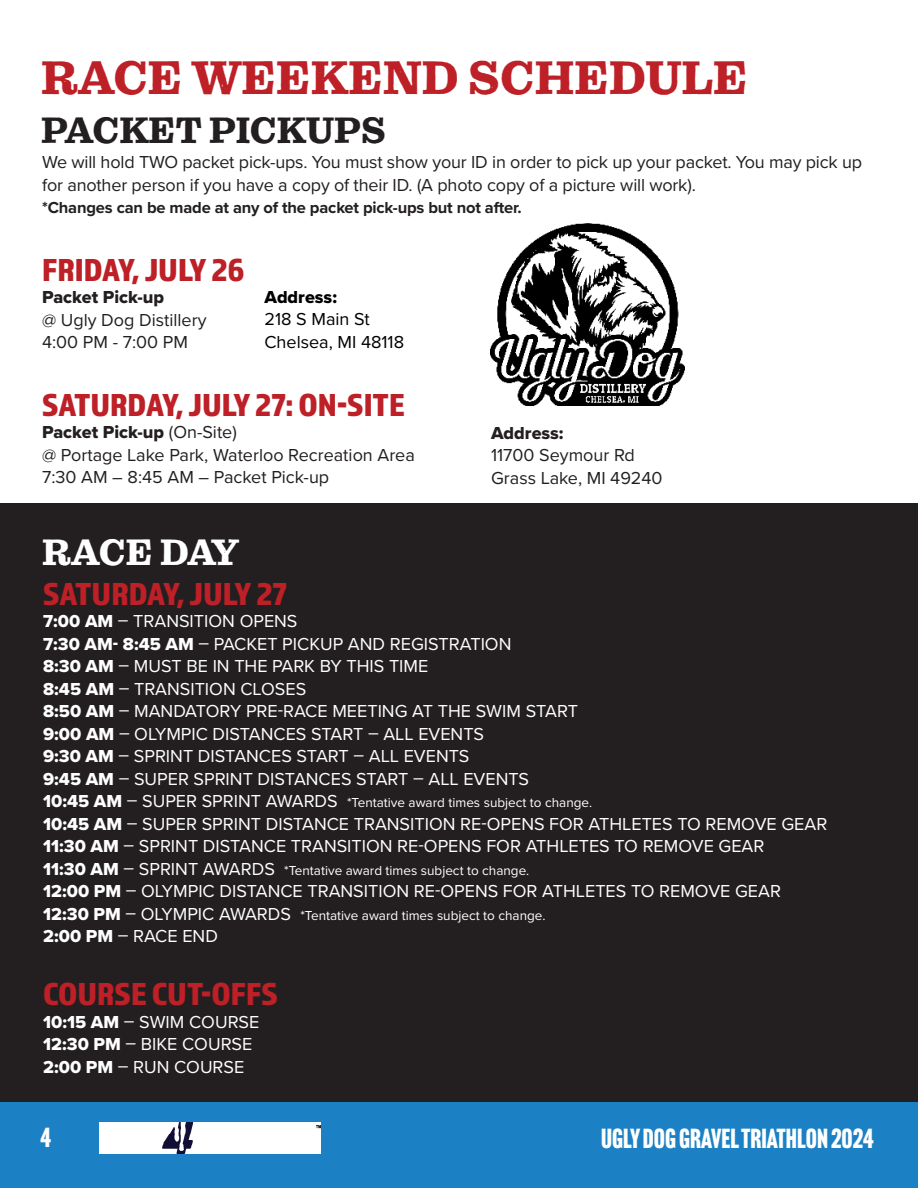
<style>
.page{position:relative;width:918px;height:1188px;background:#fff}
.page>*{position:absolute;margin:0;border:0;box-sizing:border-box;transform-origin:0 0}
.t1{font:48px "Pulpo Rust 100";color:#bd2026}
.t2{font:37.5px "Pulpo Rust 100";color:#231f20}
.t3{font:37.5px "Pulpo Rust 100";letter-spacing:-.02em;color:#fff}
.t4{font:33px "Almaq Refined";color:#bd2026}
.t5{font:27px "Headline Gothic ATF";color:#fff}
.Hyphenated{font:18px "Proxima Nova";color:#fff}
.Hyphenated-2{font:18px/22.5px "Proxima Nova";letter-spacing:-.01em;color:#231f20}
.Hyphenated-3{font:18px "Proxima Nova Extrabld";color:#231f20}
.Hyphenated-4{font:18px "Proxima Nova";color:#000}
.Hyphenated-5{font:18px "Proxima Nova Extrabld";color:#000}
.Hyphenated-6{font:700 16.5px "Proxima Nova";letter-spacing:-.01em;color:#231f20}
.Hyphenated-7{font:13.5px "Proxima Nova";color:#fff}
.s1{font-family:"Proxima Nova"}
.s2{font-family:"Proxima Nova Extrabld"}
.s3{font-family:"Proxima Nova Extrabld";font-size:18px}
.s4{font-size:18px}
</style>
<div class="page">
<div style="left:0;top:1102px;width:918px;height:86px;background:#1b81c4"></div>
<img style="left:99px;top:1123px;width:221px;height:30px">
<div style="left:0;top:503px;width:918px;height:599px;background:#231f20"></div>
<img style="left:490px;top:223px;width:195px;height:183px">
<p class="t1" style="left:41px;top:50px;width:709px">RACE WEEKEND SCHEDULE</p>
<p class="t2" style="left:41px;top:108px;width:347px">PACKET PICKUPS</p>
<p class="Hyphenated-2" style="left:42px;top:150px;width:822px">We will hold TWO packet pick-ups. You must show your ID in order to pick up your packet. You may pick up for another person if you have a copy of their ID. (A photo copy of a picture will work).</p>
<p class="Hyphenated-6" style="left:42px;top:195px;width:481px">*Changes can be made at any of the packet pick-ups but not after.</p>
<p class="t4" style="left:42px;top:250px;width:204px">FRIDAY, JULY 26</p>
<p class="Hyphenated-3" style="left:42px;top:284px;width:124px">Packet Pick-up</p>
<p class="Hyphenated-2" style="left:42px;top:308px;width:166px">@ Ugly Dog Distillery</p>
<p class="Hyphenated-2" style="left:42px;top:330px;width:147px">4:00 PM - 7:00 PM</p>
<p class="Hyphenated-5" style="left:264px;top:284px;width:74px">Address:</p>
<p class="Hyphenated-4" style="left:264px;top:306px;width:107px">218 S Main St</p>
<p class="Hyphenated-4" style="left:264px;top:329px;width:141px">Chelsea, MI 48118</p>
<p class="t4" style="left:42px;top:385px;width:364px">SATURDAY, JULY 27: ON-SITE</p>
<p class="Hyphenated-3" style="left:42px;top:419px;width:196px">Packet Pick-up <span class="s1">(On-Site)</span></p>
<p class="Hyphenated-2" style="left:42px;top:443px;width:374px">@ Portage Lake Park, Waterloo Recreation Area</p>
<p class="Hyphenated-2" style="left:42px;top:465px;width:289px">7:30 AM – 8:45 AM – Packet Pick-up</p>
<p class="Hyphenated-3" style="left:491px;top:420px;width:74px">Address:</p>
<p class="Hyphenated-2" style="left:491px;top:443px;width:145px">11700 Seymour Rd</p>
<p class="Hyphenated-2" style="left:491px;top:466px;width:173px">Grass Lake, MI 49240</p>
<p class="t3" style="left:42px;top:530px;width:198px">RACE DAY</p>
<p class="t4" style="left:43px;top:574px;width:245px">SATURDAY, JULY 27</p>
<p class="Hyphenated" style="left:43px;top:608px;width:256px"><span class="s2">7:00 AM</span> – TRANSITION OPENS</p>
<p class="Hyphenated" style="left:43px;top:630px;width:470px"><span class="s2">7:30 AM- 8:45 AM</span> – PACKET PICKUP AND REGISTRATION</p>
<p class="Hyphenated" style="left:43px;top:653px;width:387px"><span class="s2">8:30 AM</span> – MUST BE IN THE PARK BY THIS TIME</p>
<p class="Hyphenated" style="left:43px;top:675px;width:265px"><span class="s2">8:45 AM</span> – TRANSITION CLOSES</p>
<p class="Hyphenated" style="left:43px;top:698px;width:536px"><span class="s2">8:50 AM</span> – MANDATORY PRE-RACE MEETING AT THE SWIM START</p>
<p class="Hyphenated" style="left:43px;top:720px;width:442px"><span class="s2">9:00 AM</span> – OLYMPIC DISTANCES START – ALL EVENTS</p>
<p class="Hyphenated" style="left:43px;top:743px;width:428px"><span class="s2">9:30 AM</span> – SPRINT DISTANCES START – ALL EVENTS</p>
<p class="Hyphenated" style="left:43px;top:765px;width:487px"><span class="s2">9:45 AM</span> – SUPER SPRINT DISTANCES START – ALL EVENTS</p>
<p class="Hyphenated-7" style="left:43px;top:793px;width:551px"><span class="s3">10:45 AM</span> <span class="s4">– SUPER SPRINT AWARDS</span> *Tentative award times subject to change.</p>
<p class="Hyphenated" style="left:43px;top:810px;width:786px"><span class="s2">10:45 AM</span> – SUPER SPRINT DISTANCE TRANSITION RE-OPENS FOR ATHLETES TO REMOVE GEAR</p>
<p class="Hyphenated" style="left:43px;top:833px;width:723px"><span class="s2">11:30 AM</span> – SPRINT DISTANCE TRANSITION RE-OPENS FOR ATHLETES TO REMOVE GEAR</p>
<p class="Hyphenated-7" style="left:43px;top:860px;width:488px"><span class="s3">11:30 AM</span> <span class="s4">– SPRINT AWARDS</span> *Tentative award times subject to change.</p>
<p class="Hyphenated" style="left:43px;top:878px;width:739px"><span class="s2">12:00 PM</span> – OLYMPIC DISTANCE TRANSITION RE-OPENS FOR ATHLETES TO REMOVE GEAR</p>
<p class="Hyphenated-7" style="left:43px;top:905px;width:504px"><span class="s3">12:30 PM</span> <span class="s4">– OLYMPIC AWARDS</span> *Tentative award times subject to change.</p>
<p class="Hyphenated" style="left:43px;top:923px;width:176px"><span class="s2">2:00 PM</span> – RACE END</p>
<p class="t4" style="left:43px;top:974px;width:236px">COURSE CUT-OFFS</p>
<p class="Hyphenated" style="left:43px;top:1008px;width:218px"><span class="s2">10:15 AM</span> – SWIM COURSE</p>
<p class="Hyphenated" style="left:43px;top:1031px;width:211px"><span class="s2">12:30 PM</span> – BIKE COURSE</p>
<p class="Hyphenated" style="left:43px;top:1053px;width:203px"><span class="s2">2:00 PM</span> – RUN COURSE</p>
<h3 class="t5" style="left:40px;top:1122px;width:12px">4</h3>
<h3 class="t5" style="left:601px;top:1123px;width:274px">UGLY DOG GRAVEL TRIATHLON 2024</h3>
</div>
